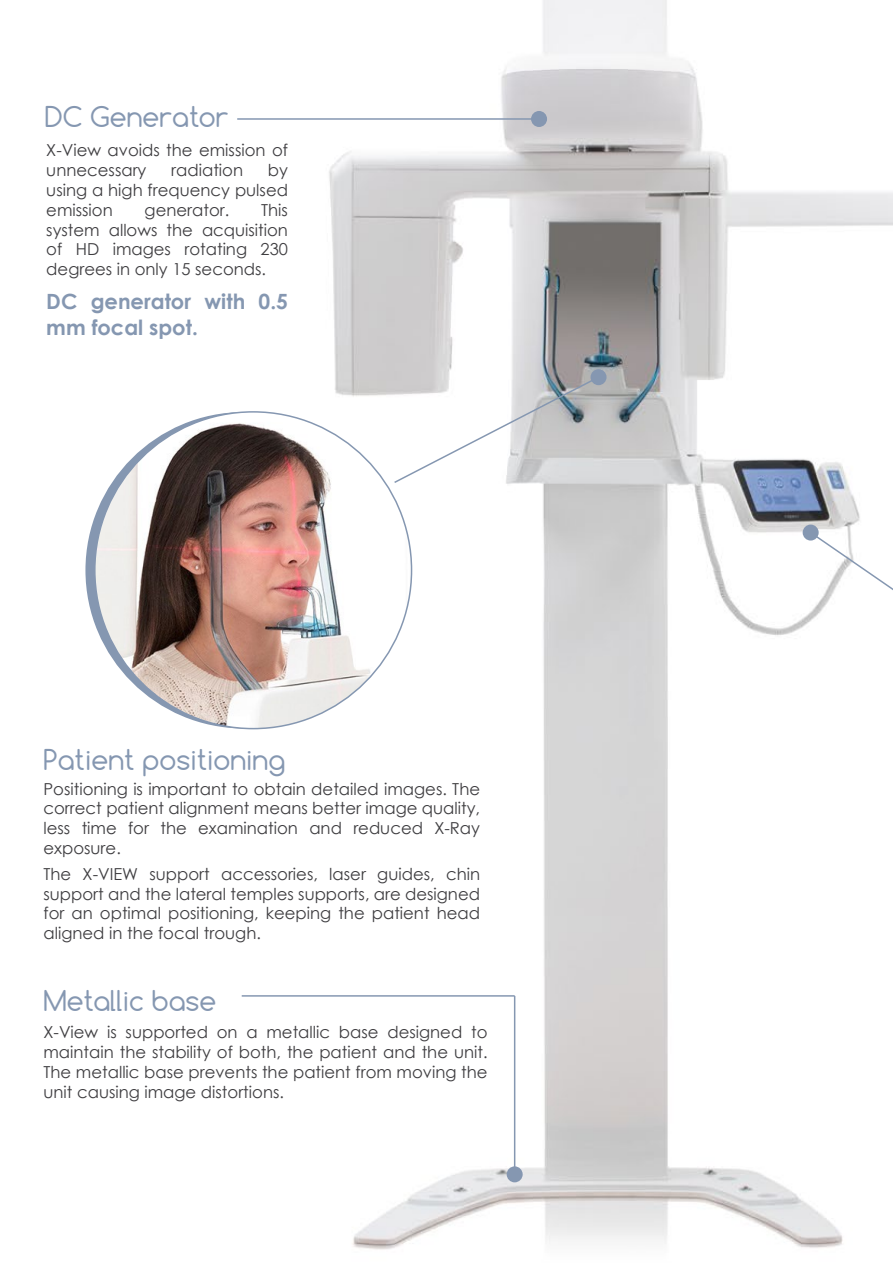
<style>
.page{position:relative;width:893px;height:1263px;background:#fff}
.page>*{position:absolute;margin:0;border:0;box-sizing:border-box;transform-origin:0 0}
.t1{font:27px "Comfortaa";color:#8597b1}
.t2{font:700 21px/25.2px "Century Gothic";color:#8597b1}
.t3{font:16.5px/19.8px "Century Gothic";color:#3e3d40;text-align:justify}
</style>
<div class="page">
<img style="left:137px;top:0;width:756px;height:1250px">
<div style="left:85px;top:412px;width:317px;height:316px;background:#8597b1;border-radius:50%"></div>
<img style="left:95px;top:412px;width:317px;height:317px;border-radius:158px">
<svg style="left:393px;top:375px;width:208px;height:109px"></svg>
<div style="left:591px;top:369px;width:16px;height:16px;background:#8597b1;border-radius:50%"></div>
<div style="left:531px;top:111px;width:16px;height:16px;background:#8597b1;border-radius:50%"></div>
<div style="left:507px;top:1166px;width:16px;height:16px;background:#8597b1;border-radius:50%"></div>
<hr style="left:242px;top:995px;width:273px;height:2px;background:#8597b1">
<hr style="left:514px;top:996px;width:1px;height:178px;background:#8597b1">
<svg style="left:809px;top:530px;width:84px;height:144px"></svg>
<div style="left:803px;top:524px;width:16px;height:16px;background:#8597b1;border-radius:50%"></div>
<hr style="left:237px;top:118px;width:302px;height:2px;background:#8597b1">
<h1 class="t1" style="left:45px;top:99px;width:185px">DC Generator</h1>
<p class="t3" style="left:46px;top:140px;width:243px">X-View avoids the emission of unnecessary</p>
<p class="t3" style="left:171px;top:160px;width:73px">radiation</p>
<p class="t3" style="left:46px;top:160px;width:243px;text-indent:222px">by using a high frequency pulsed emission</p>
<p class="t3" style="left:46px;top:200px;width:243px;text-indent:215px">This system allows the acquisition of HD images rotating 230 degrees in only 15 seconds.</p>
<p class="t2" style="left:46px;top:288px;width:243px">DC generator with 0.5 mm focal spot.</p>
<p class="t3" style="left:145px;top:200px;width:86px">generator.</p>
<h1 class="t1" style="left:44px;top:742px;width:243px">Patient positioning</h1>
<p class="t3" style="left:44px;top:778px;width:438px">Positioning is important to obtain detailed images. The correct patient alignment means better image quality, less time for the examination and reduced X-Ray exposure.</p>
<p class="t3" style="left:44px;top:864px;width:438px">The X-VIEW support accessories, laser guides, chin support and the lateral temples supports, are designed for an optimal positioning, keeping the patient head aligned in the focal trough.</p>
<h1 class="t1" style="left:44px;top:983px;width:174px">Metallic base</h1>
<p class="t3" style="left:44px;top:1022px;width:446px">X-View is supported on a metallic base designed to maintain the stability of both, the patient and the unit.<br>The metallic base prevents the patient from moving the unit causing image distortions.</p>
</div>
